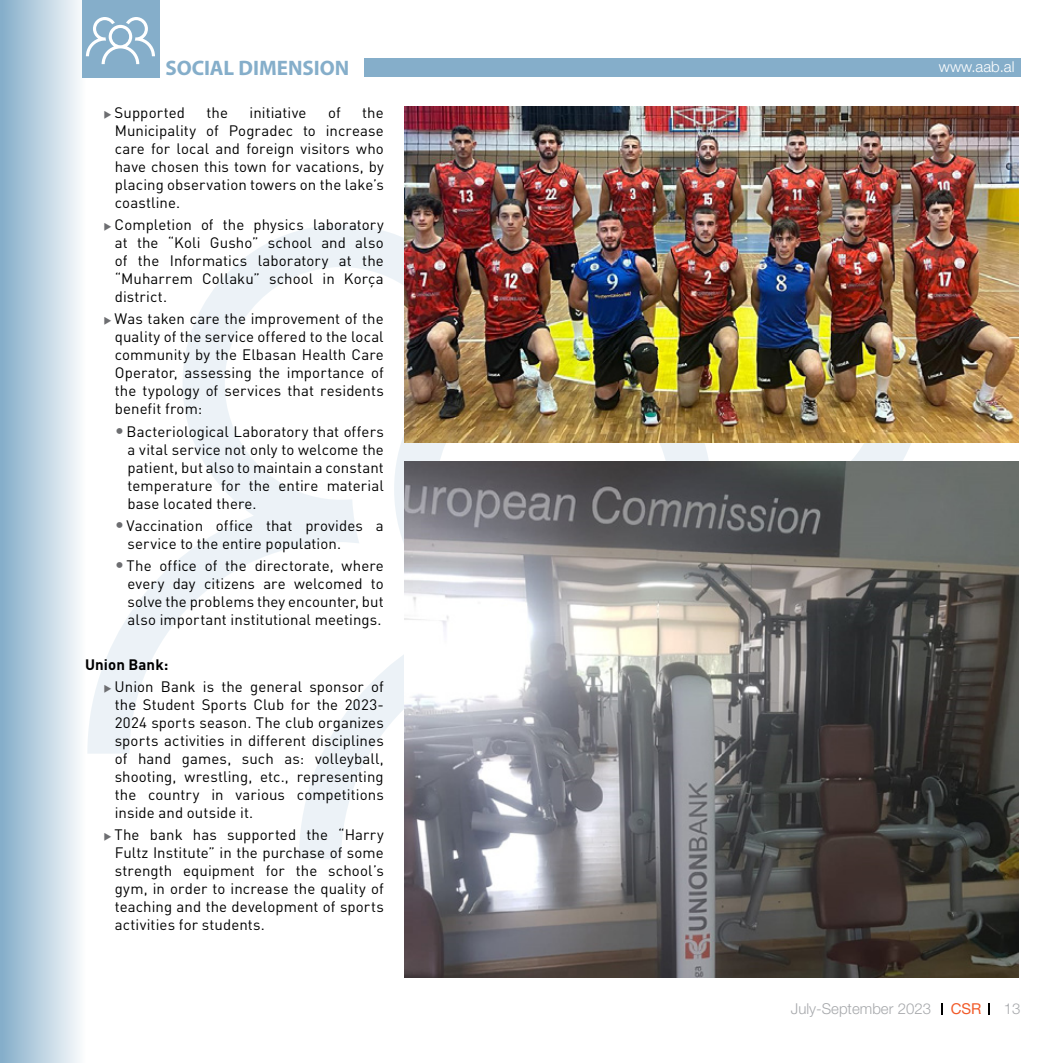
<style>
.page{position:relative;width:1063px;height:1063px;background:#fff}
.page>*{position:absolute;margin:0;border:0;box-sizing:border-box;transform-origin:0 0}
.t1{font:700 21px "Myriad Pro";color:#85aeca}
.t2{font:15px/18px "DIN Pro";letter-spacing:.005em;color:#000;text-align:justify}
.t3{font:300 15px "Helvetica Neue LT Std";color:#a7a9ac}
.t4{font:300 15px "Helvetica Neue LT Std";color:#fff}
.t5{font:15px "Helvetica Neue LT Std";color:#f15a29}
.s1{color:#6d6e71}
.s2{font-size:18px;color:#6d6e71}
.s3{font-weight:700}
</style>
<div class="page">
<div style="left:0;top:0;width:85px;height:1063px;background:linear-gradient(to right,#83adc9,#fbfcfd)"></div>
<svg style="left:299px;top:442px;width:329px;height:417px"></svg>
<svg style="left:628px;top:442px;width:390px;height:19px"></svg>
<svg style="left:87px;top:225px;width:391px;height:529px"></svg>
<div style="left:83px;top:0;width:77px;height:77px;background:#85aeca"></div>
<div style="left:253px;top:58px;width:767px;height:19px;background:#85aeca"></div>
<div style="left:166px;top:55px;width:198px;height:24px;background:#fff"></div>
<img style="left:405px;top:461px;width:613px;height:517px">
<img style="left:405px;top:106px;width:613px;height:336px">
<svg style="left:941px;top:1003px;width:2px;height:12px"></svg>
<svg style="left:988px;top:1003px;width:1px;height:12px"></svg>
<svg style="left:86px;top:17px;width:69px;height:47px"></svg>
<h1 class="t1" style="left:166px;top:54px;width:185px">SOCIAL DIMENSION</h1>
<p class="t2" style="left:102px;top:103px;width:84px"><span class="s1">▶</span>Supported</p>
<p class="t2" style="left:207px;top:103px;width:23px">the</p>
<p class="t2" style="left:250px;top:103px;width:58px">initiative</p>
<p class="t2" style="left:328px;top:103px;width:14px">of</p>
<p class="t2" style="left:115px;top:103px;width:271px;text-indent:247px">the Municipality of Pogradec to increase care for local and foreign visitors who have chosen this town for vacations, by placing observation towers on the lake’s coastline.</p>
<p class="t2" style="left:115px;top:215px;width:271px;text-indent:-13px"><span class="s1">▶</span>Completion of the physics laboratory at the “Koli Gusho” school and also of the Informatics laboratory at the “Muharrem Collaku” school in Korça district.</p>
<p class="t2" style="left:115px;top:309px;width:271px;text-indent:-13px"><span class="s1">▶</span>Was taken care the improvement of the quality of the service offered to the local community by the Elbasan Health Care Operator, assessing the importance of the typology of services that residents benefit from:</p>
<p class="t2" style="left:128px;top:421px;width:258px;text-indent:-13px"><span class="s2">•</span>Bacteriological Laboratory that offers a vital service not only to welcome the patient, but also to maintain a constant temperature for the entire material base located there.</p>
<p class="t2" style="left:128px;top:516px;width:258px;text-indent:-13px"><span class="s2">•</span> Vaccination office that provides a service to the entire population.</p>
<p class="t2" style="left:128px;top:556px;width:258px;text-indent:-13px"><span class="s2">•</span> The office of the directorate, where every day citizens are welcomed to solve the problems they encounter, but also important institutional meetings.</p>
<p class="t2" style="left:102px;top:652px;width:283px;line-height:22.2px;text-indent:-17px"><span class="s3">Union Bank:<br></span><span class="s1">▶</span>Union Bank is the general sponsor of</p>
<p class="t2" style="left:115px;top:695px;width:271px">the Student Sports Club for the 2023- 2024 sports season. The club organizes sports activities in different disciplines of hand games, such as: volleyball, shooting, wrestling, etc., representing the country in various competitions inside and outside it.</p>
<p class="t2" style="left:115px;top:825px;width:271px;text-indent:-13px"><span class="s1">▶</span>The bank has supported the “Harry Fultz Institute” in the purchase of some strength equipment for the school’s gym, in order to increase the quality of teaching and the development of sports activities for students.</p>
<p class="t4" style="left:939px;top:57px;width:77px">www.aab.al</p>
<p class="t3" style="left:791px;top:999px;width:142px">July-September 2023</p>
<p class="t5" style="left:951px;top:1000px;width:32px">CSR</p>
<p class="t3" style="left:1004px;top:999px;width:18px">13</p>
</div>
